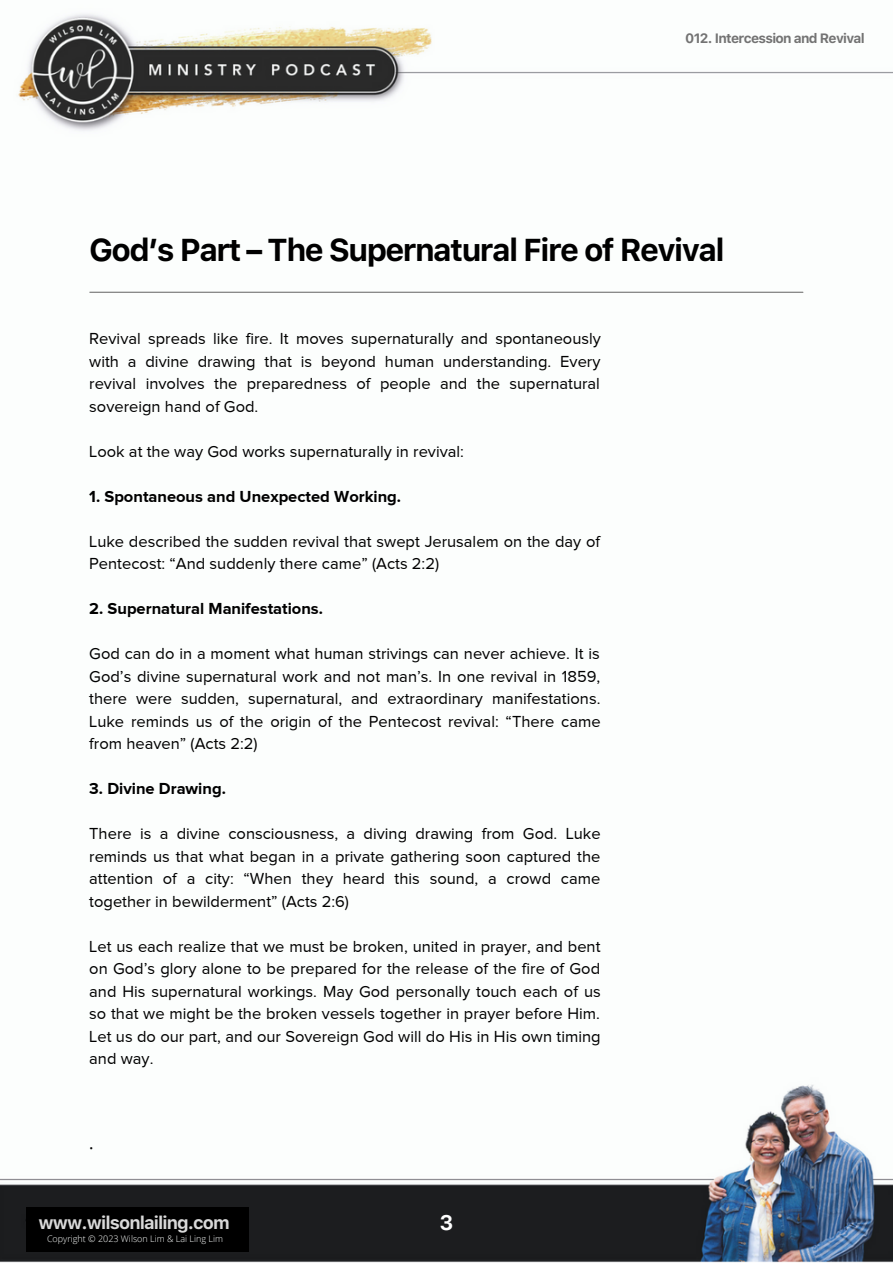
<style>
.page{position:relative;width:893px;height:1264px;background:#fff}
.page>*{position:absolute;margin:0;border:0;box-sizing:border-box;transform-origin:0 0}
.t1{font:700 31.5px "SFUI Text";letter-spacing:-.05em;color:#000}
.t2{font:700 21px "SFUI Text";color:#fff}
.t3{font:700 18px "SFUI Text";letter-spacing:-.05em;color:#d9d9d9}
.t4{font:16.5px/22.5px "Proxima Nova";color:#000;text-align:justify}
.t5{font:700 16.5px "Proxima Nova";color:#000}
.t6{font:16.5px "Noto Sans";color:#000}
.t7{font:700 13.5px "SFUI Text";letter-spacing:-.05em;color:#737373}
.t8{font:300 9px "Open Sans";color:#fbfdfc}
</style>
<div class="page">
<img style="left:0;top:14px;width:892px;height:1248px">
<hr style="left:90px;top:292px;width:712px;height:1px;background:#737373">
<div style="left:26px;top:1206px;width:222px;height:45px;background:#000"></div>
<p class="t7" style="left:685px;top:31px;width:181px">012. Intercession and Revival</p>
<p class="t1" style="left:89px;top:231px;width:637px">God’s Part – The Supernatural Fire of Revival</p>
<p class="t4" style="left:89px;top:327px;width:513px">Revival spreads like fire. It moves supernaturally and spontaneously with a divine drawing that is beyond human understanding. Every revival involves the preparedness of people and the supernatural sovereign hand of God.</p>
<p class="t4" style="left:89px;top:440px;width:376px">Look at the way God works supernaturally in revival:</p>
<p class="t5" style="left:89px;top:487px;width:313px">1. Spontaneous and Unexpected Working.</p>
<p class="t4" style="left:89px;top:530px;width:512px">Luke described the sudden revival that swept Jerusalem on the day of<br>Pentecost: “And suddenly there came” (Acts 2:2)</p>
<p class="t5" style="left:89px;top:599px;width:235px">2. Supernatural Manifestations.</p>
<p class="t4" style="left:89px;top:642px;width:513px">God can do in a moment what human strivings can never achieve. It is God’s divine supernatural work and not man’s. In one revival in 1859, there were sudden, supernatural, and extraordinary manifestations.<br>Luke reminds us of the origin of the Pentecost revival: “There came from heaven” (Acts 2:2)</p>
<p class="t5" style="left:89px;top:779px;width:138px">3. Divine Drawing.</p>
<p class="t4" style="left:89px;top:822px;width:513px">There is a divine consciousness, a diving drawing from God. Luke reminds us that what began in a private gathering soon captured the attention of a city: “When they heard this sound, a crowd came together in bewilderment” (Acts 2:6)</p>
<p class="t4" style="left:89px;top:934px;width:513px">Let us each realize that we must be broken, united in prayer, and bent on God’s glory alone to be prepared for the release of the fire of God and His supernatural workings. May God personally touch each of us so that we might be the broken vessels together in prayer before Him.<br>Let us do our part, and our Sovereign God will do His in His own timing and way.</p>
<p class="t6" style="left:89px;top:1136px;width:6px">·</p>
<p class="t3" style="left:38px;top:1212px;width:193px">www.wilsonlailing.com</p>
<p class="t2" style="left:439px;top:1210px;width:16px">3</p>
<p class="t8" style="left:47px;top:1232px;width:177px">Copyright ©️ 2023 Wilson Lim &amp; Lai Ling Lim</p>
</div>
